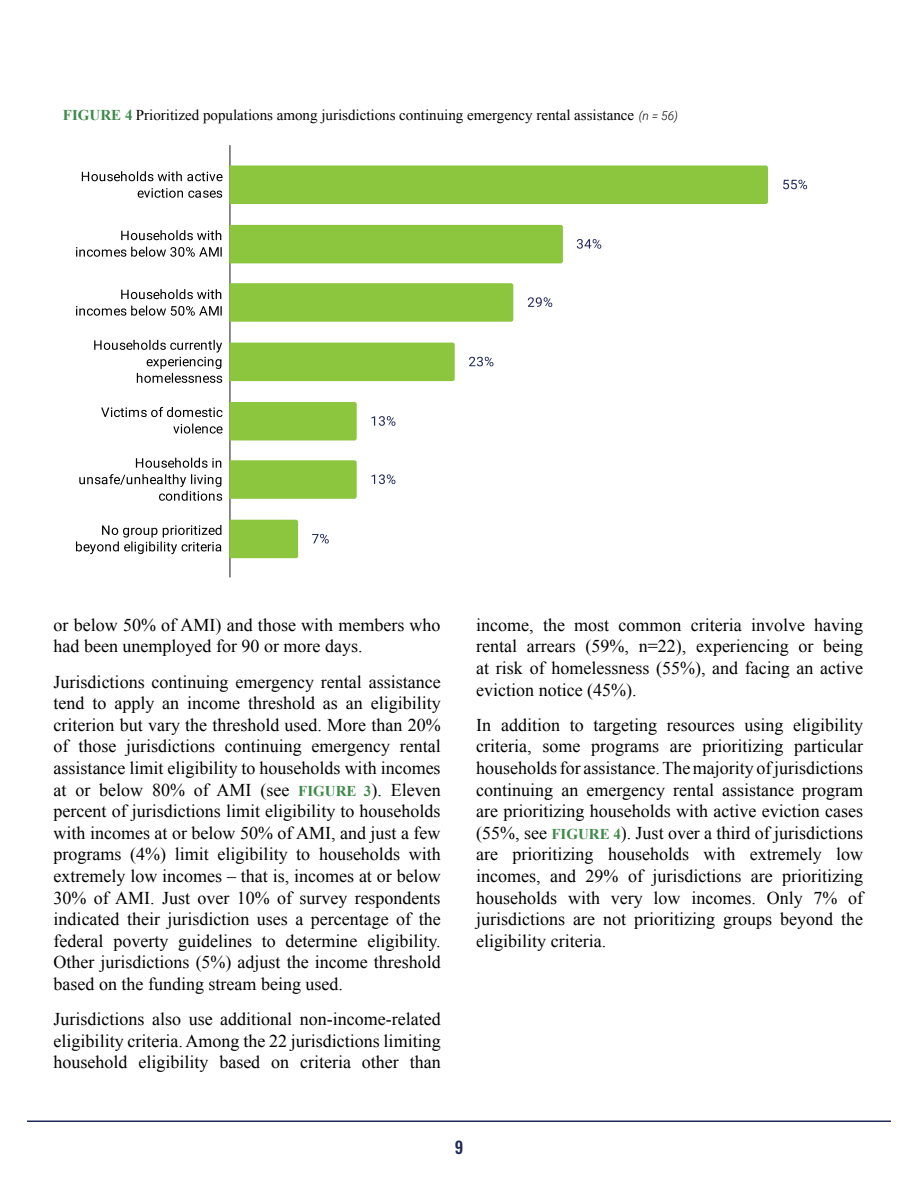
<style>
.page{position:relative;width:918px;height:1188px;background:#fff}
.page>*{position:absolute;margin:0;border:0;box-sizing:border-box;transform-origin:0 0}
.t1{font:18px/21.6px "Times New Roman";color:#000;text-align:justify}
.t2{font:500 16.5px "Oswald";color:#1f2a59}
.t3{font:15px "Times New Roman";color:#000}
.s1{font-weight:700;color:#3e8949}
.s2{font-family:"Roboto";font-weight:300;font-style:italic;font-size:12px}
.s3{font-weight:700;font-size:15px;color:#3e8949}
</style>
<div class="page">
<hr style="left:27px;top:1120px;width:864px;height:2px;background:#1f2a59">
<hr style="left:229px;top:145px;width:2px;height:432px;background:#333">
<div style="left:229px;top:165px;width:539px;height:39px;background:#8cc63f"></div>
<div style="left:229px;top:225px;width:334px;height:38px;background:#8cc63f"></div>
<div style="left:229px;top:283px;width:284px;height:39px;background:#8cc63f"></div>
<div style="left:229px;top:343px;width:226px;height:38px;background:#8cc63f"></div>
<div style="left:229px;top:402px;width:128px;height:38px;background:#8cc63f"></div>
<div style="left:229px;top:460px;width:128px;height:39px;background:#8cc63f"></div>
<div style="left:229px;top:520px;width:69px;height:38px;background:#8cc63f"></div>
<svg style="left:783px;top:179px;width:25px;height:11px"></svg>
<svg style="left:576px;top:239px;width:26px;height:10px"></svg>
<svg style="left:527px;top:297px;width:26px;height:10px"></svg>
<svg style="left:469px;top:356px;width:25px;height:11px"></svg>
<svg style="left:371px;top:416px;width:25px;height:10px"></svg>
<svg style="left:371px;top:474px;width:25px;height:11px"></svg>
<svg style="left:312px;top:533px;width:17px;height:11px"></svg>
<svg style="left:82px;top:171px;width:141px;height:10px"></svg>
<svg style="left:138px;top:188px;width:84px;height:10px"></svg>
<svg style="left:121px;top:230px;width:100px;height:10px"></svg>
<svg style="left:76px;top:247px;width:146px;height:10px"></svg>
<svg style="left:121px;top:289px;width:100px;height:10px"></svg>
<svg style="left:76px;top:306px;width:146px;height:10px"></svg>
<svg style="left:94px;top:340px;width:128px;height:43px"></svg>
<svg style="left:101px;top:407px;width:122px;height:10px"></svg>
<svg style="left:173px;top:424px;width:50px;height:10px"></svg>
<svg style="left:136px;top:458px;width:85px;height:10px"></svg>
<svg style="left:79px;top:474px;width:143px;height:27px"></svg>
<svg style="left:76px;top:525px;width:145px;height:29px"></svg>
<p class="t3" style="left:63px;top:105px;width:617px"><span class="s1">FIGURE 4</span> Prioritized populations among jurisdictions continuing emergency rental assistance <span class="s2">(n = 56)</span></p>
<p class="t1" style="left:54px;top:614px;width:388px">or below 50% of AMI) and those with members who had been unemployed for 90 or more days.</p>
<p class="t1" style="left:54px;top:670px;width:389px">Jurisdictions continuing emergency rental assistance tend to apply an income threshold as an eligibility criterion but vary the threshold used. More than 20% of those jurisdictions continuing emergency rental assistance limit eligibility to households with incomes at or below 80% of AMI (see <span class="s3">FIGURE 3</span>). Eleven percent of jurisdictions limit eligibility to households with incomes at or below 50% of AMI, and just a few programs (4%) limit eligibility to households with extremely low incomes – that is, incomes at or below 30% of AMI. Just over 10% of survey respondents indicated their jurisdiction uses a percentage of the federal poverty guidelines to determine eligibility.<br>Other jurisdictions (5%) adjust the income threshold based on the funding stream being used.</p>
<p class="t1" style="left:54px;top:1008px;width:389px">Jurisdictions also use additional non-income-related eligibility criteria. Among the 22 jurisdictions limiting household eligibility based on criteria other than</p>
<p class="t1" style="left:476px;top:614px;width:389px">income, the most common criteria involve having rental arrears (59%, n=22), experiencing or being at risk of homelessness (55%), and facing an active eviction notice (45%).</p>
<p class="t1" style="left:476px;top:714px;width:389px">In addition to targeting resources using eligibility criteria, some programs are prioritizing particular households for assistance. The majority of jurisdictions continuing an emergency rental assistance program are prioritizing households with active eviction cases (55%, see <span class="s3">FIGURE 4</span>). Just over a third of jurisdictions are prioritizing households with extremely low incomes, and 29% of jurisdictions are prioritizing households with very low incomes. Only 7% of jurisdictions are not prioritizing groups beyond the eligibility criteria.</p>
<p class="t2" style="left:455px;top:1138px;width:10px">9</p>
</div>
